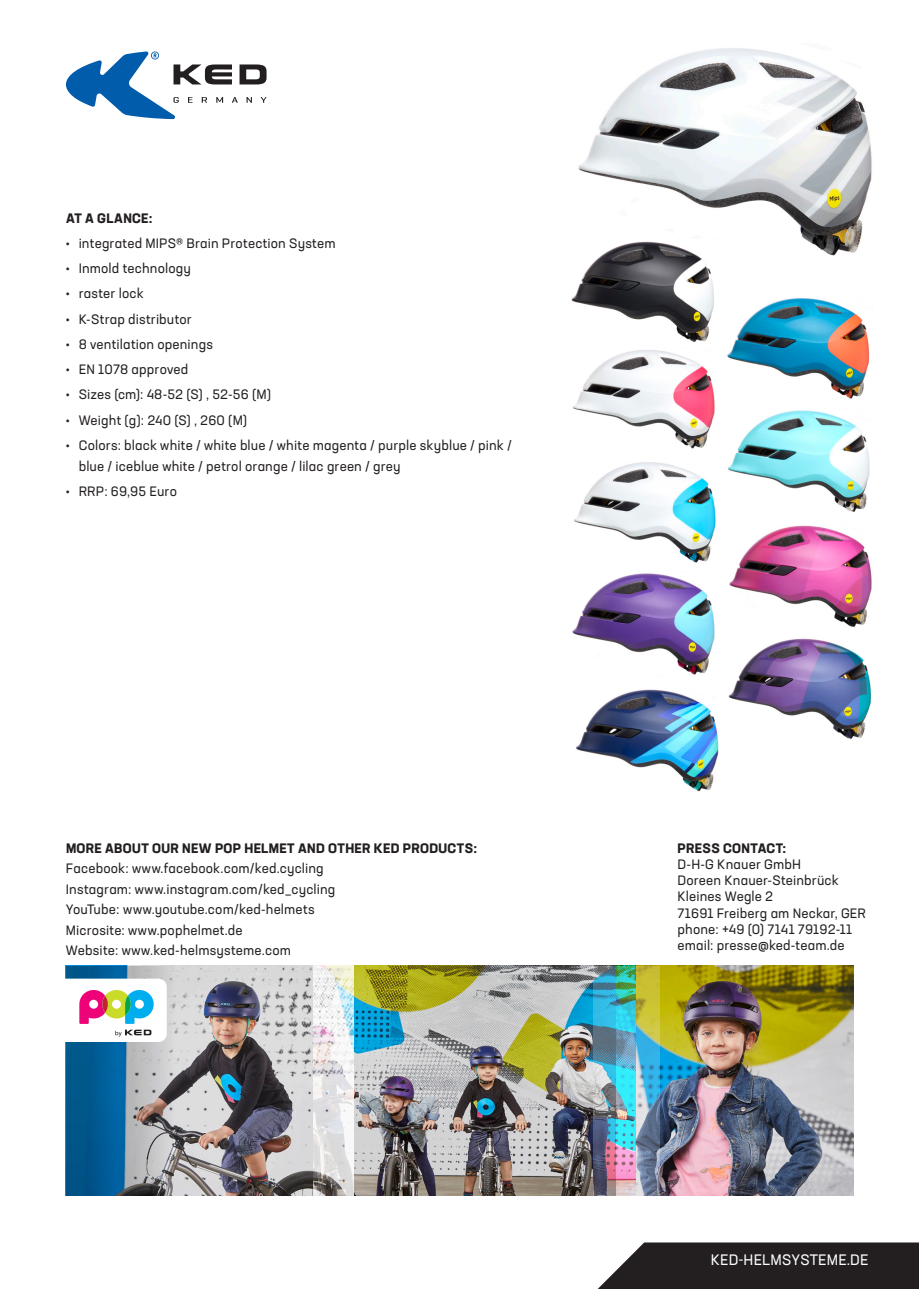
<style>
.page{position:relative;width:919px;height:1289px;background:#fff}
.page>*{position:absolute;margin:0;border:0;box-sizing:border-box;transform-origin:0 0}
.t1{font:15px "Neusa Next Std";letter-spacing:.01em;color:#fff}
.t2{font:13.5px/16.2px "Neusa Next Std";letter-spacing:.01em;color:#231f20}
.t3{font:700 13.5px "Neusa Next Std";letter-spacing:.025em;color:#231f20}
</style>
<div class="page">
<svg style="left:598px;top:1242px;width:320px;height:46px;background:#353132"></svg>
<img style="left:185px;top:965px;width:128px;height:230px">
<svg style="left:66px;top:965px;width:119px;height:230px;background:#5d87a2"></svg>
<img style="left:313px;top:965px;width:280px;height:230px">
<img style="left:659px;top:965px;width:194px;height:230px">
<img style="left:593px;top:965px;width:66px;height:230px">
<svg style="left:66px;top:51px;width:200px;height:68px"></svg>
<div style="left:41px;top:978px;width:126px;height:63px;background:#fff;border-radius:8px"></div>
<svg style="left:79px;top:990px;width:75px;height:46px"></svg>
<img style="left:578px;top:48px;width:294px;height:208px">
<img style="left:571px;top:239px;width:147px;height:104px">
<img style="left:576px;top:689px;width:143px;height:103px">
<img style="left:728px;top:410px;width:142px;height:102px">
<img style="left:728px;top:638px;width:143px;height:101px">
<img style="left:727px;top:298px;width:143px;height:101px">
<img style="left:729px;top:525px;width:143px;height:102px">
<img style="left:572px;top:573px;width:143px;height:102px">
<img style="left:574px;top:462px;width:142px;height:101px">
<img style="left:573px;top:350px;width:142px;height:99px">
<p class="t3" style="left:66px;top:209px;width:88px">AT A GLANCE:</p>
<p class="t2" style="left:66px;top:235px;width:271px">• integrated MIPS® Brain Protection System</p>
<p class="t2" style="left:66px;top:260px;width:126px">• Inmold technology</p>
<p class="t2" style="left:66px;top:285px;width:79px">• raster lock</p>
<p class="t2" style="left:66px;top:310px;width:127px">• K-Strap distributor</p>
<p class="t2" style="left:66px;top:336px;width:148px">• 8 ventilation openings</p>
<p class="t2" style="left:66px;top:361px;width:124px">• EN 1078 approved</p>
<p class="t2" style="left:66px;top:386px;width:207px">• Sizes (cm): 48-52 (S) , 52-56 (M)</p>
<p class="t2" style="left:66px;top:411px;width:183px">• Weight (g): 240 (S) , 260 (M)</p>
<p class="t2" style="left:79px;top:434px;width:434px;line-height:21px;text-indent:-13px">• Colors: black white / white blue / white magenta / purple skyblue / pink / blue / iceblue white / petrol orange / lilac green / grey</p>
<p class="t2" style="left:66px;top:483px;width:112px">• RRP: 69,95 Euro</p>
<p class="t3" style="left:66px;top:839px;width:412px">MORE ABOUT OUR NEW POP HELMET AND OTHER KED PRODUCTS:</p>
<p class="t2" style="left:66px;top:858px;width:271px;line-height:20.4px">Facebook: www.facebook.com/ked.cycling Instagram: www.instagram.com/ked_cycling YouTube: www.youtube.com/ked-helmets Microsite: www.pophelmet.de<br>Website: www.ked-helmsysteme.com</p>
<p class="t3" style="left:677px;top:839px;width:110px">PRESS CONTACT:</p>
<p class="t2" style="left:677px;top:856px;width:190px">D-H-G Knauer GmbH<br>Doreen Knauer-Steinbrück<br>Kleines Wegle 2<br>71691 Freiberg am Neckar, GER phone: +49 (0) 7141 79192-11 email: presse@ked-team.de</p>
<p class="t1" style="left:711px;top:1250px;width:159px">KED-HELMSYSTEME.DE</p>
</div>
